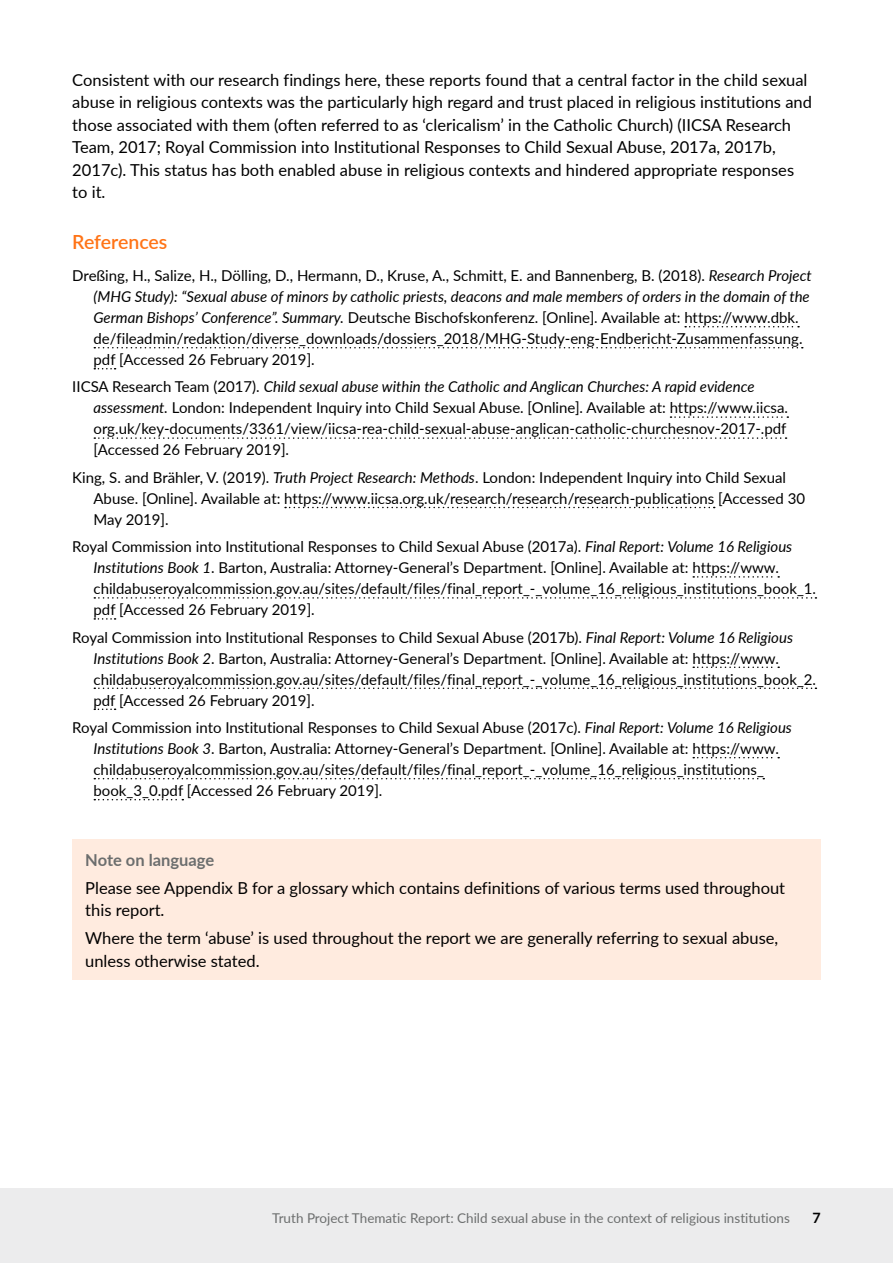
<style>
.page{position:relative;width:893px;height:1263px;background:#fff}
.page>*{position:absolute;margin:0;border:0;box-sizing:border-box;transform-origin:0 0}
.t1{font:600 19.5px "Lato";letter-spacing:-.005em;color:#ff7417}
.t2{font:16.5px/22.5px "Lato";color:#000}
.t3{font:700 16.5px "Lato";color:#6c6e6e}
.t4{font:15px/21px "Lato";color:#000}
.t5{font:700 14.25px "Lato";color:#000}
.t6{font:13.5px "Lato";color:#6c6e6e}
.s1{font-style:italic}
</style>
<div class="page">
<div style="left:0;top:1188px;width:893px;height:75px;background:#ececed"></div>
<div style="left:72px;top:839px;width:749px;height:141px;background:#ffebdf"></div>
<svg style="left:94px;top:799px;width:89px;height:1px"></svg>
<svg style="left:94px;top:778px;width:670px;height:1px"></svg>
<svg style="left:693px;top:757px;width:86px;height:1px"></svg>
<svg style="left:94px;top:708px;width:22px;height:2px"></svg>
<svg style="left:94px;top:687px;width:722px;height:2px"></svg>
<svg style="left:693px;top:666px;width:86px;height:2px"></svg>
<svg style="left:94px;top:618px;width:22px;height:2px"></svg>
<svg style="left:94px;top:597px;width:722px;height:2px"></svg>
<svg style="left:693px;top:576px;width:86px;height:2px"></svg>
<svg style="left:285px;top:507px;width:430px;height:1px"></svg>
<svg style="left:94px;top:437px;width:693px;height:2px"></svg>
<svg style="left:670px;top:416px;width:118px;height:2px"></svg>
<svg style="left:94px;top:368px;width:22px;height:1px"></svg>
<svg style="left:94px;top:347px;width:709px;height:1px"></svg>
<svg style="left:685px;top:326px;width:114px;height:1px"></svg>
<p class="t2" style="left:72px;top:68px;width:741px">Consistent with our research findings here, these reports found that a central factor in the child sexual abuse in religious contexts was the particularly high regard and trust placed in religious institutions and those associated with them (often referred to as ‘clericalism’ in the Catholic Church) (IICSA Research Team, 2017; Royal Commission into Institutional Responses to Child Sexual Abuse, 2017a, 2017b, 2017c). This status has both enabled abuse in religious contexts and hindered appropriate responses to it.</p>
<h3 class="t1" style="left:72px;top:227px;width:97px">References</h3>
<p class="t4" style="left:94px;top:264px;width:720px;text-indent:-21px">Dreßing, H., Salize, H., Dölling, D., Hermann, D., Kruse, A., Schmitt, E. and Bannenberg, B. (2018). <span class="s1">Research Project (MHG Study): “Sexual abuse of minors by catholic priests, deacons and male members of orders in the domain of the German Bishops’ Conference”. Summary.</span> Deutsche Bischofskonferenz. [Online]. Available at: https://www.dbk. de/fileadmin/redaktion/diverse_downloads/dossiers_2018/MHG-Study-eng-Endbericht-Zusammenfassung. pdf [Accessed 26 February 2019].</p>
<p class="t4" style="left:94px;top:376px;width:696px;text-indent:-21px">IICSA Research Team (2017). <span class="s1">Child sexual abuse within the Catholic and Anglican Churches: A rapid evidence assessment.</span> London: Independent Inquiry into Child Sexual Abuse. [Online]. Available at: https://www.iicsa. org.uk/key-documents/3361/view/iicsa-rea-child-sexual-abuse-anglican-catholic-churchesnov-2017-.pdf [Accessed 26 February 2019].</p>
<p class="t4" style="left:94px;top:466px;width:713px;text-indent:-21px">King, S. and Brähler, V. (2019). <span class="s1">Truth Project Research: Methods</span>. London: Independent Inquiry into Child Sexual<br>Abuse. [Online]. Available at: https://www.iicsa.org.uk/research/research/research-publications [Accessed 30<br>May 2019].</p>
<p class="t4" style="left:94px;top:535px;width:724px;text-indent:-21px">Royal Commission into Institutional Responses to Child Sexual Abuse (2017a). <span class="s1">Final Report: Volume 16 Religious Institutions Book 1</span>. Barton, Australia: Attorney-General’s Department. [Online]. Available at: https://www. childabuseroyalcommission.gov.au/sites/default/files/final_report_-_volume_16_religious_institutions_book_1. pdf [Accessed 26 February 2019].</p>
<p class="t4" style="left:94px;top:626px;width:724px;text-indent:-21px">Royal Commission into Institutional Responses to Child Sexual Abuse (2017b). <span class="s1">Final Report: Volume 16 Religious Institutions Book 2</span>. Barton, Australia: Attorney-General’s Department. [Online]. Available at: https://www. childabuseroyalcommission.gov.au/sites/default/files/final_report_-_volume_16_religious_institutions_book_2. pdf [Accessed 26 February 2019].</p>
<p class="t4" style="left:93px;top:716px;width:700px;text-indent:-21px">Royal Commission into Institutional Responses to Child Sexual Abuse (2017c). <span class="s1">Final Report: Volume 16 Religious Institutions Book 3</span>. Barton, Australia: Attorney-General’s Department. [Online]. Available at: https://www. childabuseroyalcommission.gov.au/sites/default/files/final_report_-_volume_16_religious_institutions_ book_3_0.pdf [Accessed 26 February 2019].</p>
<h4 class="t3" style="left:85px;top:847px;width:131px">Note on language</h4>
<p class="t2" style="left:85px;top:876px;width:701px">Please see Appendix B for a glossary which contains definitions of various terms used throughout</p>
<p class="t2" style="left:85px;top:895px;width:695px;line-height:28.2px">this report.<br>Where the term ‘abuse’ is used throughout the report we are generally referring to sexual abuse,</p>
<p class="t2" style="left:85px;top:949px;width:176px">unless otherwise stated.</p>
<p class="t6" style="left:272px;top:1208px;width:519px">Truth Project Thematic Report: Child sexual abuse in the context of religious institutions</p>
<p class="t5" style="left:812px;top:1207px;width:10px">7</p>
</div>
